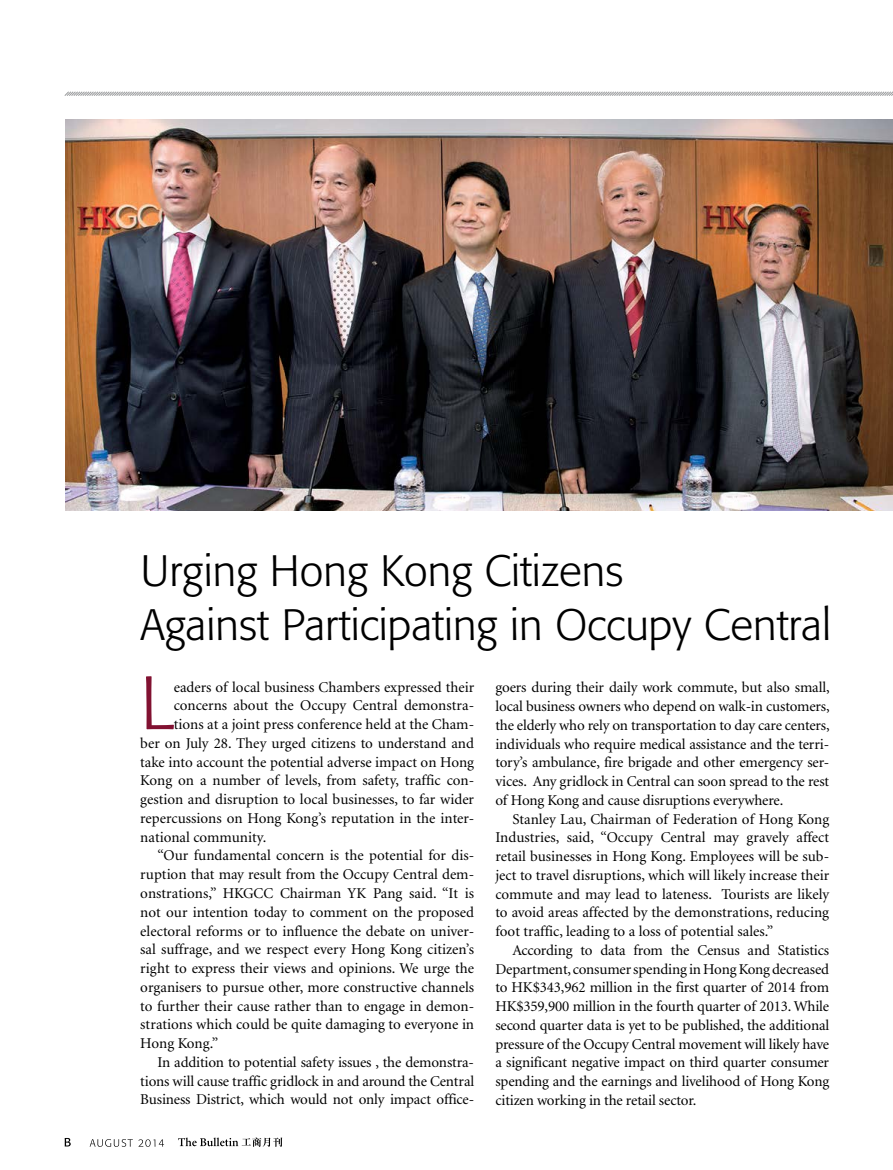
<style>
.page{position:relative;width:893px;height:1170px;background:#fff}
.page>*{position:absolute;margin:0;border:0;box-sizing:border-box;transform-origin:0 0}
.Text{font:300 74.7px "Formata";color:#811131}
.t1{font:300 43.5px "Formata";color:#000}
.Text-2{font:15px/18.8px "Minion";color:#000;text-align:justify}
</style>
<div class="page">
<svg style="left:65px;top:1137px;width:217px;height:9px"></svg>
<svg style="left:64px;top:91px;width:829px;height:5px"></svg>
<img style="left:66px;top:119px;width:827px;height:391px">
<p class="t1" style="left:140px;top:545px;width:485px">Urging Hong Kong Citizens</p>
<p class="t1" style="left:140px;top:599px;width:692px">Against Participating in Occupy Central</p>
<p class="Text-2" style="left:495px;top:678px;width:336px">goers during their daily work commute, but also small, local business owners who depend on walk-in customers, the elderly who rely on transportation to day care centers, individuals who require medical assistance and the terri&shy;tory’s ambulance, fire brigade and other emergency ser&shy;vices. Any gridlock in Central can soon spread to the rest of Hong Kong and cause disruptions everywhere.</p>
<p class="Text-2" style="left:495px;top:809px;width:335px;text-indent:17px">Stanley Lau, Chairman of Federation of Hong Kong Industries, said, “Occupy Central may gravely affect retail businesses in Hong Kong. Employees will be sub&shy;ject to travel disruptions, which will likely increase their commute and may lead to lateness. Tourists are likely to avoid areas affected by the demonstrations, reducing foot traffic, leading to a loss of potential sales.”</p>
<p class="Text-2" style="left:495px;top:941px;width:335px;text-indent:17px">According to data from the Census and Statistics Department, consumer spending in Hong Kong decreased to HK$343,962 million in the first quarter of 2014 from HK$359,900 million in the fourth quarter of 2013. While second quarter data is yet to be published, the additional pressure of the Occupy Central movement will likely have a significant negative impact on third quarter consumer spending and the earnings and livelihood of Hong Kong citizen working in the retail sector.</p>
<p class="Text" style="left:140px;top:659px;width:36px">L</p>
<p class="Text-2" style="left:174px;top:678px;width:302px">eaders of local business Chambers expressed their</p>
<p class="Text-2" style="left:174px;top:696px;width:302px">concerns about the Occupy Central demonstra-</p>
<p class="Text-2" style="left:174px;top:715px;width:302px">tions at a joint press conference held at the Cham-</p>
<p class="Text-2" style="left:140px;top:734px;width:335px">ber on July 28. They urged citizens to understand and</p>
<p class="Text-2" style="left:140px;top:753px;width:335px">take into account the potential adverse impact on Hong</p>
<p class="Text-2" style="left:140px;top:771px;width:335px">Kong on a number of levels, from safety, traffic con-</p>
<p class="Text-2" style="left:140px;top:790px;width:335px">gestion and disruption to local businesses, to far wider</p>
<p class="Text-2" style="left:140px;top:809px;width:335px">repercussions on Hong Kong’s reputation in the inter-</p>
<p class="Text-2" style="left:140px;top:828px;width:127px">national community.</p>
<p class="Text-2" style="left:140px;top:846px;width:335px;text-indent:17px">“Our fundamental concern is the potential for dis&shy;ruption that may result from the Occupy Central dem&shy;onstrations,” HKGCC Chairman YK Pang said. “It is not our intention today to comment on the proposed electoral reforms or to influence the debate on univer&shy;sal suffrage, and we respect every Hong Kong citizen’s right to express their views and opinions. We urge the organisers to pursue other, more constructive channels to further their cause rather than to engage in demon&shy;strations which could be quite damaging to everyone in Hong Kong.”</p>
<p class="Text-2" style="left:140px;top:1053px;width:335px;text-indent:17px">In addition to potential safety issues , the demonstra&shy;tions will cause traffic gridlock in and around the Central Business District, which would not only impact office-</p>
</div>
